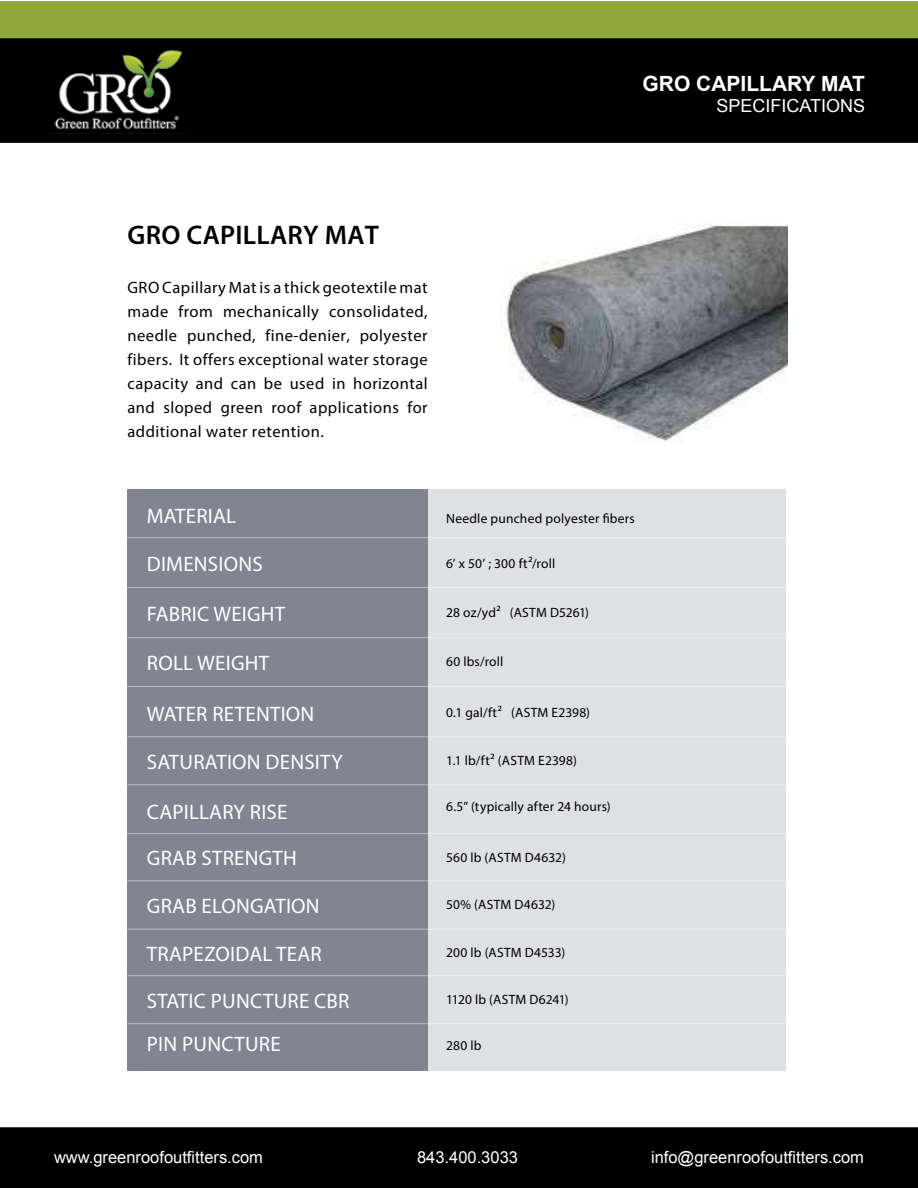
<style>
.page{position:relative;width:918px;height:1188px;background:#fff}
.page>*{position:absolute;margin:0;border:0;box-sizing:border-box;transform-origin:0 0}
.t1{font:600 27px "Myriad Pro";letter-spacing:.01em;color:#000}
.t2{font:21px/43.5px "Myriad Pro";letter-spacing:.01em;color:#fff}
.t3{font:700 21px "Arial";color:#fff}
.t4{font:18px "Arial";color:#fff}
.t5{font:16.5px/24px "Myriad Pro";letter-spacing:.03em;color:#000;text-align:justify}
.t6{font:16.5px "Arial";color:#fff}
.t7{font:13.5px "Myriad Pro";letter-spacing:.015em;color:#000}
</style>
<div class="page">
<div style="left:1px;top:1px;width:917px;height:38px;background:#8ea83e"></div>
<img style="left:501px;top:224px;width:287px;height:218px">
<div style="left:1px;top:1128px;width:916px;height:59px;background:#000"></div>
<div style="left:0;top:1128px;width:918px;height:60px;border:2px solid #000"></div>
<div style="left:1px;top:39px;width:916px;height:103px;background:#000"></div>
<div style="left:0;top:39px;width:918px;height:104px;border:2px solid #000"></div>
<img style="left:54px;top:49px;width:129px;height:81px">
<div style="left:428px;top:490px;width:358px;height:581px;background:#dee0e3"></div>
<div style="left:127px;top:490px;width:301px;height:581px;background:#818491"></div>
<hr style="left:65px;top:686px;width:781px;height:1px;background:#fff">
<hr style="left:106px;top:537px;width:740px;height:1px;background:#fff">
<hr style="left:74px;top:637px;width:794px;height:1px;background:#fff">
<hr style="left:103px;top:587px;width:763px;height:1px;background:#fff">
<hr style="left:105px;top:736px;width:730px;height:1px;background:#fff">
<hr style="left:103px;top:784px;width:763px;height:1px;background:#fff">
<hr style="left:104px;top:929px;width:715px;height:1px;background:#fff">
<hr style="left:104px;top:880px;width:740px;height:1px;background:#fff">
<hr style="left:98px;top:1023px;width:715px;height:1px;background:#fff">
<hr style="left:86px;top:975px;width:716px;height:1px;background:#fff">
<hr style="left:110px;top:833px;width:740px;height:1px;background:#fff">
<p class="t3" style="left:643px;top:70px;width:224px">GRO CAPILLARY MAT</p>
<p class="t4" style="left:716px;top:94px;width:150px">SPECIFICATIONS</p>
<h1 class="t1" style="left:128px;top:217px;width:253px">GRO CAPILLARY MAT</h1>
<p class="t5" style="left:128px;top:275px;width:302px">GRO Capillary Mat is a thick geotextile mat made from mechanically consolidated, needle punched, fine-denier, polyester fibers. It offers exceptional water storage capacity and can be used in horizontal and sloped green roof applications for additional water retention.</p>
<p class="t2" style="left:147px;top:494px;width:91px">MATERIAL</p>
<p class="t2" style="left:147px;top:542px;width:117px">DIMENSIONS</p>
<p class="t2" style="left:147px;top:591px;width:140px">FABRIC WEIGHT</p>
<p class="t2" style="left:147px;top:641px;width:124px">ROLL WEIGHT</p>
<p class="t2" style="left:147px;top:692px;width:169px">WATER RETENTION</p>
<p class="t2" style="left:147px;top:740px;width:197px">SATURATION DENSITY</p>
<p class="t2" style="left:147px;top:790px;width:142px">CAPILLARY RISE</p>
<p class="t2" style="left:147px;top:836px;width:152px">GRAB STRENGTH</p>
<p class="t2" style="left:147px;top:884px;width:174px">GRAB ELONGATION</p>
<p class="t2" style="left:147px;top:932px;width:176px">TRAPEZOIDAL TEAR</p>
<p class="t2" style="left:147px;top:979px;width:204px">STATIC PUNCTURE CBR<br>PIN PUNCTURE</p>
<p class="t7" style="left:446px;top:510px;width:190px">Needle punched polyester fibers</p>
<p class="t7" style="left:446px;top:555px;width:111px">6’ x 50’ ; 300 ft²/roll</p>
<p class="t7" style="left:446px;top:604px;width:144px">28 oz/yd² (ASTM D5261)</p>
<p class="t7" style="left:446px;top:653px;width:59px">60 lbs/roll</p>
<p class="t7" style="left:446px;top:704px;width:145px">0.1 gal/ft² (ASTM E2398)</p>
<p class="t7" style="left:446px;top:752px;width:132px">1.1 lb/ft² (ASTM E2398)</p>
<p class="t7" style="left:446px;top:798px;width:166px">6.5” (typically after 24 hours)</p>
<p class="t7" style="left:446px;top:849px;width:121px">560 lb (ASTM D4632)</p>
<p class="t7" style="left:446px;top:897px;width:111px">50% (ASTM D4632)</p>
<p class="t7" style="left:446px;top:944px;width:121px">200 lb (ASTM D4533)</p>
<p class="t7" style="left:446px;top:991px;width:124px">1120 lb (ASTM D6241)</p>
<p class="t7" style="left:446px;top:1037px;width:37px">280 lb</p>
<p class="t6" style="left:54px;top:1147px;width:211px">www.greenroofoutfitters.com</p>
<p class="t6" style="left:417px;top:1147px;width:102px">843.400.3033</p>
<p class="t6" style="left:651px;top:1147px;width:214px">info@greenroofoutfitters.com</p>
</div>
